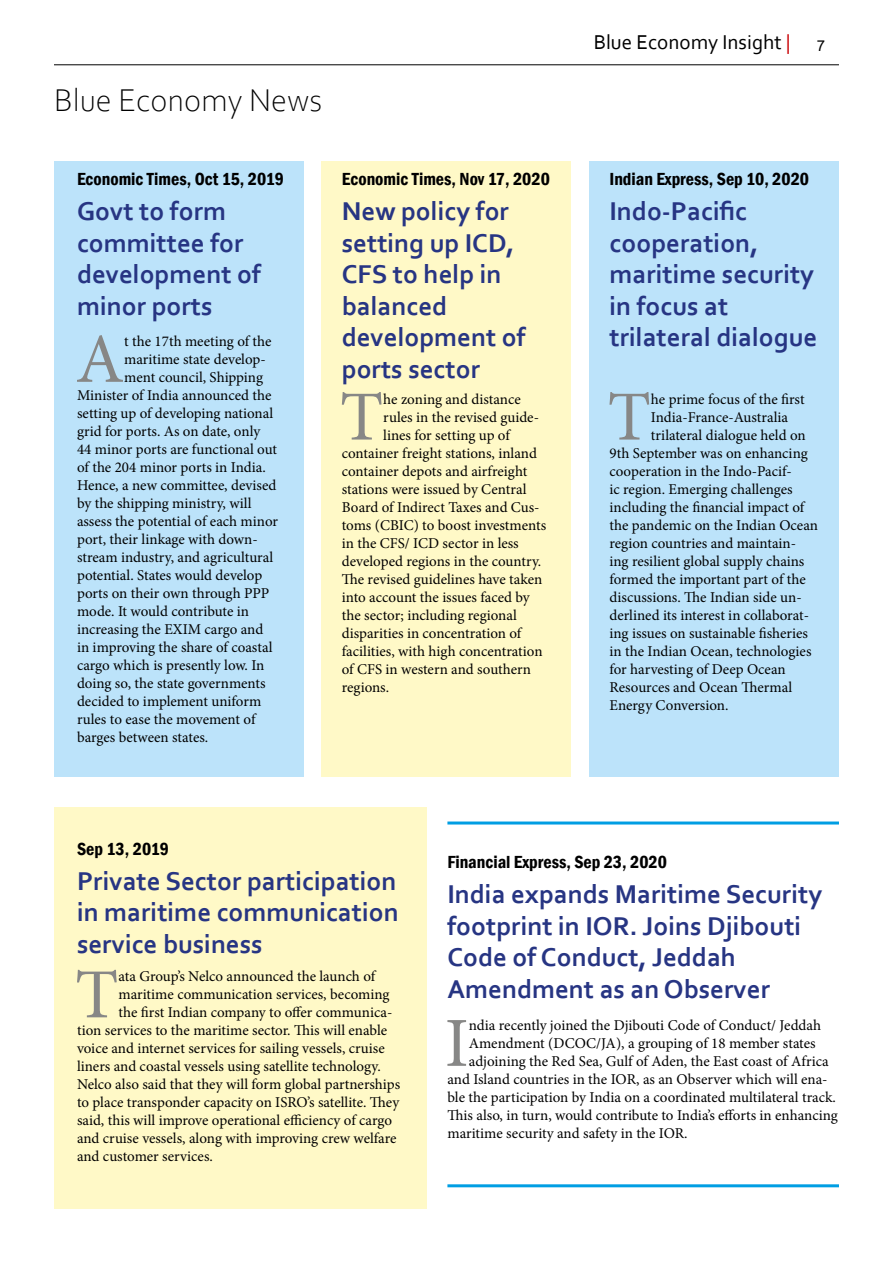
<style>
.page{position:relative;width:893px;height:1263px;background:#fff}
.page>*{position:absolute;margin:0;border:0;box-sizing:border-box;transform-origin:0 0}
.t1{font:70.35px "Minion Pro";color:#878786}
.t2{font:300 33px "Corbel";color:#000}
.t3{font:700 27px/31.5px "Corbel";color:#273583}
.t4{font:21px "Corbel";color:#000}
.t5{font:600 condensed 18px "Franklin Gothic";color:#000}
.t6{font:15px "Minion Pro";color:#000}
.s1{color:#cd1619}
</style>
<div class="page">
<hr style="left:54px;top:64px;width:785px;height:1px;background:#000">
<div style="left:54px;top:162px;width:250px;height:615px;background:#bce3fa"></div>
<div style="left:322px;top:162px;width:249px;height:615px;background:#fff9c7"></div>
<div style="left:54px;top:807px;width:373px;height:402px;background:#fff9c7"></div>
<div style="left:589px;top:162px;width:250px;height:615px;background:#bce3fa"></div>
<hr style="left:447px;top:821px;width:392px;height:3px;background:#009ee3">
<hr style="left:447px;top:1184px;width:392px;height:3px;background:#009ee3">
<h2 class="t2" style="left:54px;top:78px;width:270px">Blue Economy News</h2>
<h3 class="t4" style="left:594px;top:29px;width:233px">Blue Economy Insight <span class="s1">|</span> <sub>7</sub></h3>
<p class="t5" style="left:77px;top:167px;width:209px">Economic Times, Oct 15, 2019</p>
<h3 class="t3" style="left:77px;top:195px;width:185px">Govt to form committee for development of minor ports</h3>
<h1 class="t1" style="left:76px;top:312px;width:50px">A</h1>
<p class="t6" style="left:124px;top:331px;width:149px">t the 17th meeting of the</p>
<p class="t6" style="left:124px;top:349px;width:143px">maritime state develop-</p>
<p class="t6" style="left:124px;top:367px;width:140px">ment council, Shipping</p>
<p class="t6" style="left:77px;top:385px;width:196px">Minister of India announced the</p>
<p class="t6" style="left:77px;top:403px;width:198px">setting up of developing national</p>
<p class="t6" style="left:77px;top:421px;width:185px">grid for ports. As on date, only</p>
<p class="t6" style="left:77px;top:439px;width:202px">44 minor ports are functional out</p>
<p class="t6" style="left:77px;top:457px;width:190px">of the 204 minor ports in India.</p>
<p class="t6" style="left:77px;top:475px;width:201px">Hence, a new committee, devised</p>
<p class="t6" style="left:77px;top:493px;width:176px">by the shipping ministry, will</p>
<p class="t6" style="left:77px;top:511px;width:203px">assess the potential of each minor</p>
<p class="t6" style="left:77px;top:529px;width:182px">port, their linkage with down-</p>
<p class="t6" style="left:77px;top:547px;width:198px">stream industry, and agricultural</p>
<p class="t6" style="left:77px;top:565px;width:187px">potential. States would develop</p>
<p class="t6" style="left:77px;top:583px;width:194px">ports on their own through PPP</p>
<p class="t6" style="left:77px;top:601px;width:174px">mode. It would contribute in</p>
<p class="t6" style="left:77px;top:619px;width:188px">increasing the EXIM cargo and</p>
<p class="t6" style="left:77px;top:637px;width:197px">in improving the share of coastal</p>
<p class="t6" style="left:77px;top:655px;width:189px">cargo which is presently low. In</p>
<p class="t6" style="left:77px;top:673px;width:190px">doing so, the state governments</p>
<p class="t6" style="left:77px;top:691px;width:186px">decided to implement uniform</p>
<p class="t6" style="left:77px;top:709px;width:180px">rules to ease the movement of</p>
<p class="t6" style="left:77px;top:727px;width:133px">barges between states.</p>
<p class="t5" style="left:342px;top:167px;width:210px">Economic Times, Nov 17, 2020</p>
<p class="t5" style="left:609px;top:167px;width:201px">Indian Express, Sep 10, 2020</p>
<h3 class="t3" style="left:342px;top:195px;width:185px">New policy for setting up ICD,<br>CFS to help in balanced development of ports sector</h3>
<h3 class="t3" style="left:609px;top:195px;width:209px">Indo-Pacific cooperation, maritime security in focus at trilateral dialogue</h3>
<h1 class="t1" style="left:340px;top:370px;width:45px">T</h1>
<p class="t6" style="left:383px;top:389px;width:139px">he zoning and distance</p>
<p class="t6" style="left:383px;top:407px;width:157px">rules in the revised guide-</p>
<p class="t6" style="left:383px;top:425px;width:128px">lines for setting up of</p>
<p class="t6" style="left:342px;top:443px;width:197px">container freight stations, inland</p>
<p class="t6" style="left:342px;top:461px;width:187px">container depots and airfreight</p>
<p class="t6" style="left:342px;top:479px;width:186px">stations were issued by Central</p>
<p class="t6" style="left:342px;top:497px;width:199px">Board of Indirect Taxes and Cus-</p>
<p class="t6" style="left:342px;top:515px;width:206px">toms (CBIC) to boost investments</p>
<p class="t6" style="left:342px;top:533px;width:178px">in the CFS/ ICD sector in less</p>
<p class="t6" style="left:342px;top:551px;width:201px">developed regions in the country.</p>
<p class="t6" style="left:342px;top:569px;width:202px">The revised guidelines have taken</p>
<p class="t6" style="left:342px;top:587px;width:189px">into account the issues faced by</p>
<p class="t6" style="left:342px;top:605px;width:177px">the sector; including regional</p>
<p class="t6" style="left:342px;top:623px;width:181px">disparities in concentration of</p>
<p class="t6" style="left:342px;top:641px;width:202px">facilities, with high concentration</p>
<p class="t6" style="left:342px;top:659px;width:191px">of CFS in western and southern</p>
<p class="t6" style="left:342px;top:677px;width:49px">regions.</p>
<h1 class="t1" style="left:607px;top:370px;width:45px">T</h1>
<p class="t6" style="left:651px;top:389px;width:155px">he prime focus of the first</p>
<p class="t6" style="left:651px;top:407px;width:139px">India-France-Australia</p>
<p class="t6" style="left:651px;top:425px;width:156px">trilateral dialogue held on</p>
<p class="t6" style="left:609px;top:443px;width:200px">9th September was on enhancing</p>
<p class="t6" style="left:609px;top:461px;width:184px">cooperation in the Indo-Pacif-</p>
<p class="t6" style="left:609px;top:479px;width:185px">ic region. Emerging challenges</p>
<p class="t6" style="left:609px;top:497px;width:196px">including the financial impact of</p>
<p class="t6" style="left:609px;top:515px;width:210px">the pandemic on the Indian Ocean</p>
<p class="t6" style="left:609px;top:533px;width:188px">region countries and maintain-</p>
<p class="t6" style="left:609px;top:551px;width:196px">ing resilient global supply chains</p>
<p class="t6" style="left:609px;top:569px;width:198px">formed the important part of the</p>
<p class="t6" style="left:609px;top:587px;width:194px">discussions. The Indian side un-</p>
<p class="t6" style="left:609px;top:605px;width:201px">derlined its interest in collaborat-</p>
<p class="t6" style="left:609px;top:623px;width:200px">ing issues on sustainable fisheries</p>
<p class="t6" style="left:609px;top:641px;width:204px">in the Indian Ocean, technologies</p>
<p class="t6" style="left:609px;top:659px;width:178px">for harvesting of Deep Ocean</p>
<p class="t6" style="left:609px;top:677px;width:184px">Resources and Ocean Thermal</p>
<p class="t6" style="left:609px;top:695px;width:120px">Energy Conversion.</p>
<p class="t5" style="left:77px;top:836px;width:93px">Sep 13, 2019</p>
<h3 class="t3" style="left:77px;top:864px;width:323px;text-align:justify">Private Sector participation in maritime communication service business</h3>
<h1 class="t1" style="left:75px;top:948px;width:45px">T</h1>
<p class="t6" style="left:118px;top:966px;width:258px">ata Group’s Nelco announced the launch of</p>
<p class="t6" style="left:118px;top:984px;width:273px">maritime communication services, becoming</p>
<p class="t6" style="left:118px;top:1002px;width:275px">the first Indian company to offer communica-</p>
<p class="t6" style="left:77px;top:1020px;width:312px">tion services to the maritime sector. This will enable</p>
<p class="t6" style="left:77px;top:1038px;width:309px">voice and internet services for sailing vessels, cruise</p>
<p class="t6" style="left:77px;top:1056px;width:305px">liners and coastal vessels using satellite technology.</p>
<p class="t6" style="left:77px;top:1074px;width:325px">Nelco also said that they will form global partnerships</p>
<p class="t6" style="left:77px;top:1092px;width:324px">to place transponder capacity on ISRO’s satellite. They</p>
<p class="t6" style="left:77px;top:1110px;width:316px">said, this will improve operational efficiency of cargo</p>
<p class="t6" style="left:77px;top:1128px;width:321px">and cruise vessels, along with improving crew welfare</p>
<p class="t6" style="left:77px;top:1146px;width:137px">and customer services.</p>
<p class="t5" style="left:447px;top:850px;width:221px">Financial Express, Sep 23, 2020</p>
<h3 class="t3" style="left:447px;top:878px;width:376px">India expands Maritime Security footprint in IOR. Joins Djibouti<br>Code of Conduct, Jeddah<br>Amendment as an Observer</h3>
<h1 class="t1" style="left:445px;top:996px;width:26px">I</h1>
<p class="t6" style="left:469px;top:1015px;width:354px">ndia recently joined the Djibouti Code of Conduct/ Jeddah</p>
<p class="t6" style="left:469px;top:1033px;width:348px">Amendment (DCOC/JA), a grouping of 18 member states</p>
<p class="t6" style="left:469px;top:1051px;width:361px">adjoining the Red Sea, Gulf of Aden, the East coast of Africa</p>
<p class="t6" style="left:447px;top:1069px;width:382px">and Island countries in the IOR, as an Observer which will ena-</p>
<p class="t6" style="left:447px;top:1087px;width:390px">ble the participation by India on a coordinated multilateral track.</p>
<p class="t6" style="left:447px;top:1105px;width:392px">This also, in turn, would contribute to India’s efforts in enhancing</p>
<p class="t6" style="left:447px;top:1123px;width:242px">maritime security and safety in the IOR.</p>
</div>
